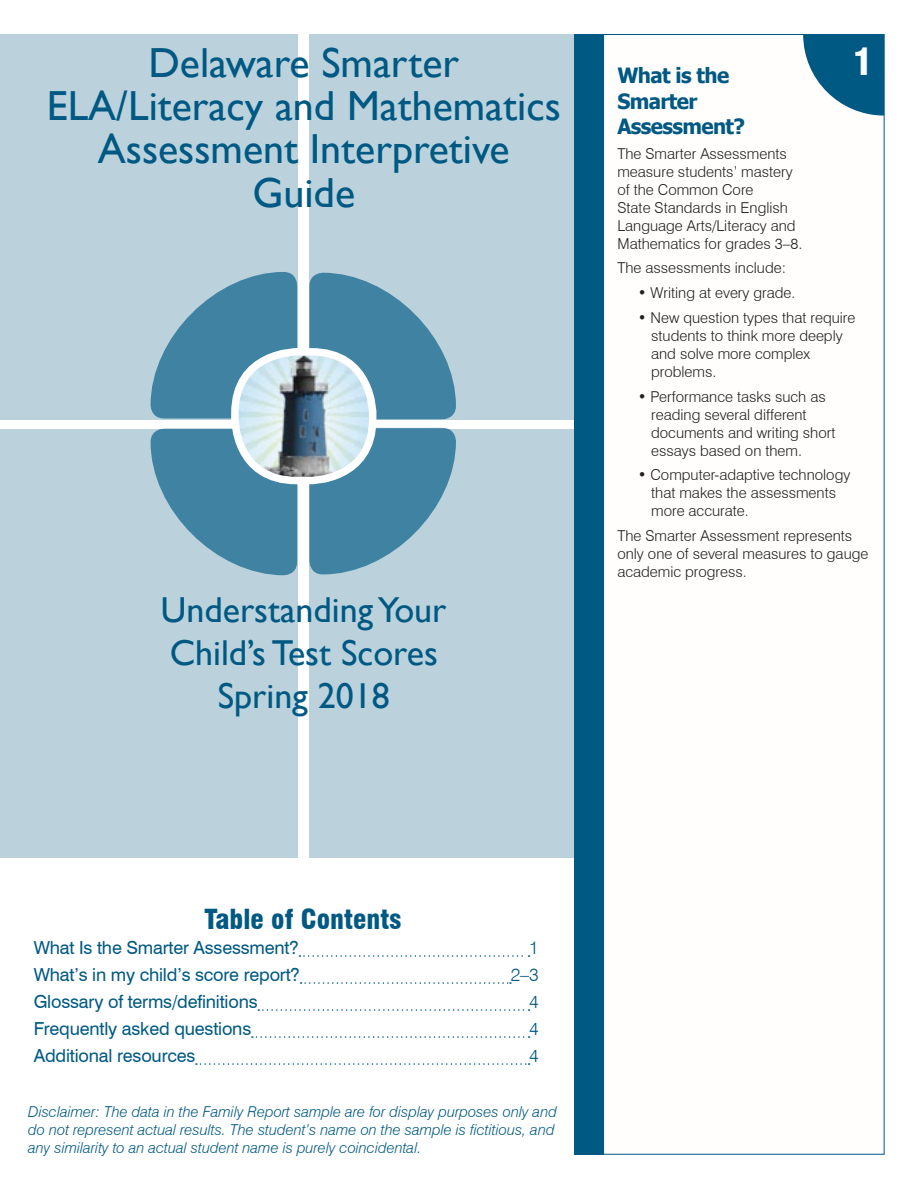
<style>
.page{position:relative;width:918px;height:1188px;background:#fff}
.page>*{position:absolute;margin:0;border:0;box-sizing:border-box;transform-origin:0 0}
.t1{font:42px/43.2px "Gill Sans";color:#005983;text-align:center}
.t2{font:36px/43.2px "Gill Sans";color:#005983;text-align:center}
.t3{font:900 condensed 36px "Swiss 721 BT";color:#fff}
.t4{font:900 condensed 27px "Swiss 721 BT";color:#005983}
.t5{font:700 21px/25.2px "Tahoma";letter-spacing:-.03em;color:#005983}
.t6{font:18px "Swiss 721 BT";letter-spacing:-.01em;color:#005983}
.t7{font:300 18px "Swiss 721 BT";color:#005983}
.t8{font:300 15px/18px "Swiss 721 BT";color:#231f20}
.t9{font:italic 300 15px/18px "Swiss 721 BT";color:#005983}
</style>
<div class="page">
<div style="left:0;top:34px;width:297px;height:385px;background:#bbd2dd"></div>
<div style="left:309px;top:429px;width:335px;height:429px;background:#bbd2dd"></div>
<div style="left:0;top:429px;width:297px;height:429px;background:#bbd2dd"></div>
<div style="left:309px;top:34px;width:335px;height:385px;background:#bbd2dd"></div>
<svg style="left:309px;top:428px;width:147px;height:146px;fill:#3f82a1"></svg>
<svg style="left:151px;top:429px;width:146px;height:146px;fill:#3f82a1"></svg>
<svg style="left:309px;top:273px;width:147px;height:146px;fill:#3f82a1"></svg>
<svg style="left:151px;top:272px;width:146px;height:147px;fill:#3f82a1"></svg>
<svg style="left:299px;top:955px;width:231px;height:2px"></svg>
<svg style="left:301px;top:982px;width:210px;height:2px"></svg>
<svg style="left:258px;top:1009px;width:272px;height:2px"></svg>
<svg style="left:252px;top:1036px;width:278px;height:2px"></svg>
<svg style="left:196px;top:1063px;width:334px;height:2px"></svg>
<img style="left:235px;top:352px;width:136px;height:125px">
<div style="left:231px;top:348px;width:145px;height:136px;border:8px solid #fff;border-radius:62px"></div>
<div style="left:604px;top:34px;width:280px;height:1120px;background:#fffefc"></div>
<div style="left:574px;top:34px;width:29px;height:1121px;background:#005983"></div>
<svg style="left:803px;top:35px;width:81px;height:81px"></svg>
<h1 class="t1" style="left:47px;top:42px;width:516px">Delaware Smarter<br>ELA/Literacy and Mathematics<br>Assessment Interpretive<br>Guide</h1>
<h2 class="t2" style="left:161px;top:589px;width:287px">Understanding Your<br>Child’s Test Scores<br>Spring 2018</h2>
<h2 class="t3" style="left:853px;top:40px;width:21px">1</h2>
<h3 class="t5" style="left:617px;top:62px;width:129px">What is the<br>Smarter<br>Assessment?</h3>
<p class="t8" style="left:617px;top:144px;width:186px">The Smarter Assessments measure students’ mastery of the Common Core<br>State Standards in English<br>Language Arts/Literacy and<br>Mathematics for grades 3–8.</p>
<p class="t8" style="left:617px;top:259px;width:170px">The assessments include:</p>
<p class="t8" style="left:638px;top:284px;width:159px">• Writing at every grade.</p>
<p class="t8" style="left:651px;top:308px;width:206px;text-indent:-14px">• New question types that require students to think more deeply and solve more complex problems.</p>
<p class="t8" style="left:651px;top:387px;width:186px;text-indent:-14px">• Performance tasks such as reading several different documents and writing short essays based on them.</p>
<p class="t8" style="left:651px;top:466px;width:201px;text-indent:-14px">• Computer-adaptive technology that makes the assessments more accurate.</p>
<p class="t8" style="left:617px;top:527px;width:252px">The Smarter Assessment represents only one of several measures to gauge academic progress.</p>
<h3 class="t4" style="left:204px;top:903px;width:198px">Table of Contents</h3>
<p class="t6" style="left:34px;top:937px;width:267px">What Is the Smarter Assessment?</p>
<p class="t7" style="left:529px;top:937px;width:11px">1</p>
<p class="t6" style="left:34px;top:964px;width:268px">What’s in my child’s score report?</p>
<p class="t7" style="left:511px;top:964px;width:30px">2–3</p>
<p class="t6" style="left:34px;top:991px;width:225px">Glossary of terms/definitions</p>
<p class="t7" style="left:529px;top:991px;width:11px">4</p>
<p class="t6" style="left:34px;top:1018px;width:219px">Frequently asked questions</p>
<p class="t7" style="left:529px;top:1018px;width:11px">4</p>
<p class="t6" style="left:34px;top:1045px;width:163px">Additional resources</p>
<p class="t7" style="left:529px;top:1045px;width:11px">4</p>
<p class="t9" style="left:28px;top:1102px;width:530px">Disclaimer: The data in the Family Report sample are for display purposes only and do not represent actual results. The student’s name on the sample is fictitious, and any similarity to an actual student name is purely coincidental.</p>
</div>
